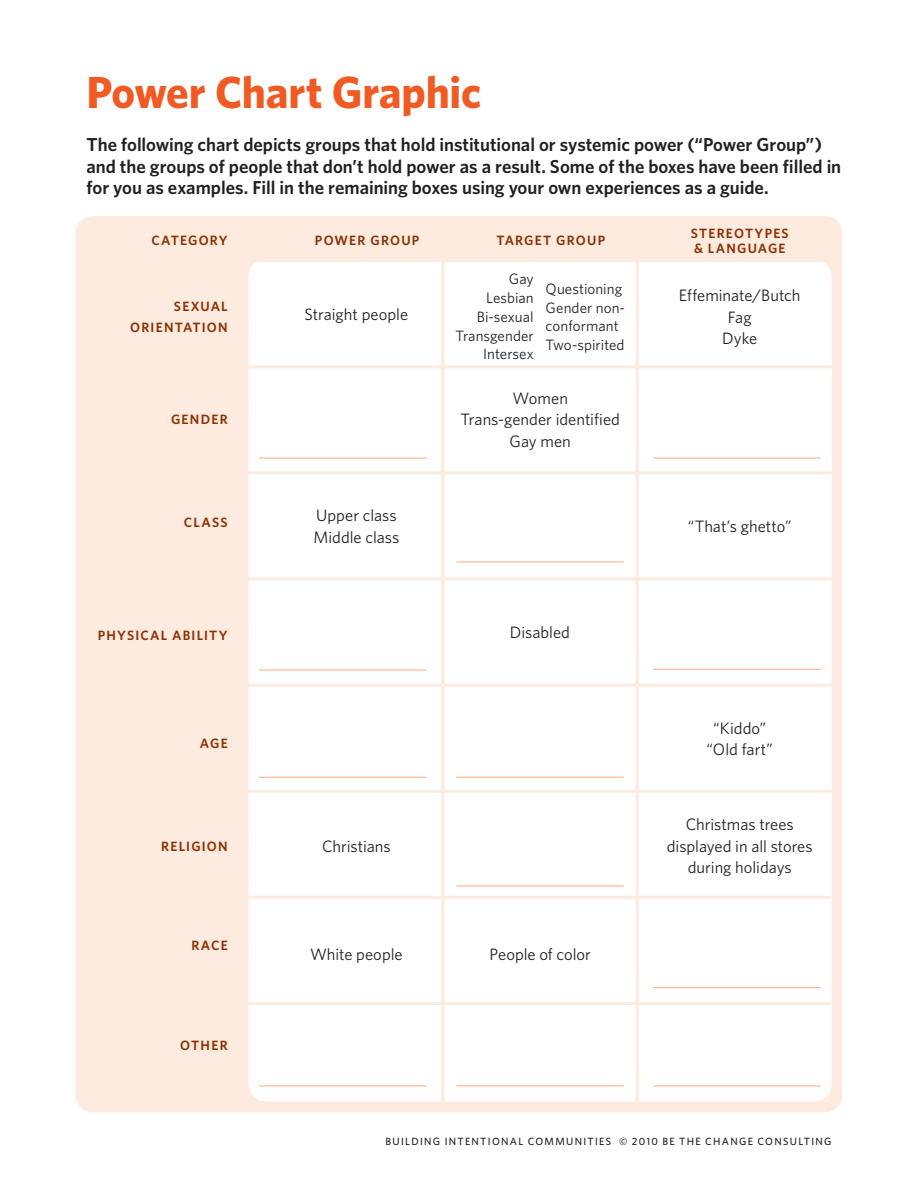
<style>
.page{position:relative;width:918px;height:1188px;background:#fff}
.page>*{position:absolute;margin:0;border:0;box-sizing:border-box;transform-origin:0 0}
.t1{font:700 45px "Whitney";letter-spacing:-.005em;color:#f15a22}
.t2{font:600 18.75px/21.6px "Whitney";color:#231f20}
.t3{font:16.5px/21.6px "Whitney";color:#231f20;text-align:center}
.t4{font:15px/18.8px "Whitney";letter-spacing:.005em;color:#231f20;text-align:right}
.t5{font:600 13.5px/15px "Whitney";letter-spacing:.09em;color:#8d3103}
.t6{font:500 10.5px "Whitney";letter-spacing:.125em;color:#231f20}
</style>
<div class="page">
<div style="left:76px;top:216px;width:766px;height:896px;background:#feebdf;border-radius:18px"></div>
<div style="left:248px;top:259px;width:584px;height:843px;background:#fff;border-radius:18px"></div>
<hr style="left:86px;top:259px;width:746px;height:3px;background:#feebdf">
<hr style="left:86px;top:684px;width:746px;height:3px;background:#feebdf">
<hr style="left:86px;top:1002px;width:746px;height:3px;background:#feebdf">
<hr style="left:86px;top:365px;width:746px;height:3px;background:#feebdf">
<hr style="left:86px;top:578px;width:746px;height:3px;background:#feebdf">
<hr style="left:86px;top:896px;width:746px;height:3px;background:#feebdf">
<hr style="left:86px;top:471px;width:746px;height:3px;background:#feebdf">
<hr style="left:86px;top:790px;width:746px;height:3px;background:#feebdf">
<hr style="left:636px;top:259px;width:3px;height:843px;background:#feebdf">
<hr style="left:441px;top:259px;width:3px;height:843px;background:#feebdf">
<hr style="left:259px;top:458px;width:168px;height:1px;background:#f9a980">
<hr style="left:259px;top:777px;width:168px;height:1px;background:#f9a980">
<hr style="left:653px;top:458px;width:168px;height:1px;background:#f9a980">
<hr style="left:653px;top:669px;width:168px;height:1px;background:#f9a980">
<hr style="left:653px;top:987px;width:168px;height:1px;background:#f9a980">
<hr style="left:653px;top:1086px;width:168px;height:1px;background:#f9a980">
<hr style="left:259px;top:1086px;width:168px;height:1px;background:#f9a980">
<hr style="left:456px;top:1086px;width:168px;height:1px;background:#f9a980">
<hr style="left:456px;top:886px;width:168px;height:1px;background:#f9a980">
<hr style="left:456px;top:777px;width:168px;height:1px;background:#f9a980">
<hr style="left:259px;top:670px;width:168px;height:1px;background:#f9a980">
<hr style="left:456px;top:562px;width:168px;height:1px;background:#f9a980">
<h1 class="t1" style="left:86px;top:65px;width:396px">Power Chart Graphic</h1>
<p class="t2" style="left:86px;top:133px;width:756px">The following chart depicts groups that hold institutional or systemic power (“Power Group”) and the groups of people that don’t hold power as a result. Some of the boxes have been filled in for you as examples. Fill in the remaining boxes using your own experiences as a guide.</p>
<p class="t5" style="left:152px;top:233px;width:78px">CATEGORY</p>
<p class="t5" style="left:130px;top:295px;width:99px;line-height:21.6px;text-align:right">SEXUAL<br>ORIENTATION</p>
<p class="t5" style="left:171px;top:411px;width:58px">GENDER</p>
<p class="t5" style="left:184px;top:514px;width:45px">CLASS</p>
<p class="t5" style="left:98px;top:627px;width:131px">PHYSICAL ABILITY</p>
<p class="t5" style="left:200px;top:735px;width:29px">AGE</p>
<p class="t5" style="left:161px;top:838px;width:68px">RELIGION</p>
<p class="t5" style="left:191px;top:938px;width:38px">RACE</p>
<p class="t5" style="left:180px;top:1038px;width:49px">OTHER</p>
<p class="t5" style="left:315px;top:233px;width:106px">POWER GROUP</p>
<p class="t3" style="left:305px;top:303px;width:105px">Straight people</p>
<p class="t3" style="left:314px;top:505px;width:87px;text-align:left">Upper class<br>Middle class</p>
<p class="t5" style="left:496px;top:233px;width:110px">TARGET GROUP</p>
<p class="t4" style="left:455px;top:269px;width:80px">Gay<br>Lesbian<br>Bi-sexual<br>Transgender<br>Intersex</p>
<p class="t4" style="left:546px;top:279px;width:81px;text-align:left">Questioning<br>Gender non&shy;conformant<br>Two-spirited</p>
<p class="t3" style="left:461px;top:387px;width:161px">Women<br>Trans-gender identified<br>Gay men</p>
<p class="t3" style="left:510px;top:621px;width:62px">Disabled</p>
<p class="t3" style="left:322px;top:835px;width:70px">Christians</p>
<p class="t3" style="left:310px;top:943px;width:94px">White people</p>
<p class="t3" style="left:490px;top:943px;width:103px">People of color</p>
<p class="t5" style="left:691px;top:225px;width:99px">STEREOTYPES &amp; LANGUAGE</p>
<p class="t3" style="left:679px;top:284px;width:123px">Effeminate/Butch<br>Fag<br>Dyke</p>
<p class="t3" style="left:688px;top:515px;width:105px">“That’s ghetto”</p>
<p class="t3" style="left:707px;top:717px;width:68px">“Kiddo” “Old fart”</p>
<p class="t3" style="left:667px;top:813px;width:147px">Christmas trees displayed in all stores during holidays</p>
<p class="t6" style="left:385px;top:1135px;width:448px">BUILDING INTENTIONAL COMMUNITIES © 2010 BE THE CHANGE CONSULTING</p>
</div>
